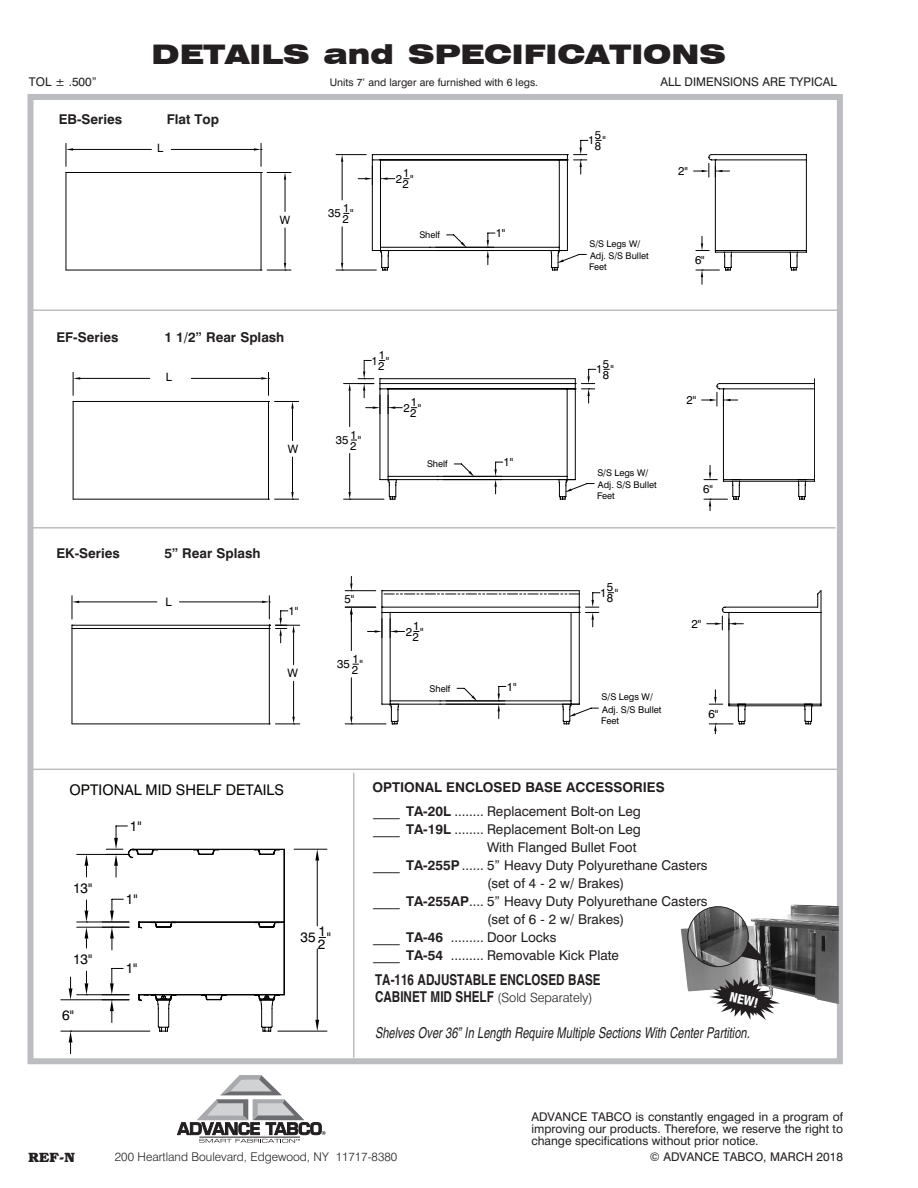
<style>
.page{position:relative;width:918px;height:1188px;background:#fff}
.page>*{position:absolute;margin:0;border:0;box-sizing:border-box;transform-origin:0 0}
.t1{font:900 expanded 27px "Swiss 721 BT";color:#231f20}
.t2{font:italic condensed 15px "Helvetica";color:#231f20;scale:.9 1}
.t3{font:700 condensed 15px "Helvetica";color:#231f20;scale:.95 1}
.t4{font:14.7px "Swiss 721 BT";color:#040503}
.t5{font:13.8px "Swiss 721 BT";color:#040503}
.t6{font:13.65px/12.9px "Swiss 721 BT";color:#040503}
.t7{font:13.5px/18px "Swiss 721 BT";color:#231f20}
.t8{font:700 13.5px "Swiss 721 BT";color:#231f20}
.t9{font:700 13.5px "Bookman";color:#231f20}
.t10{font:800 condensed 13.2px "Helvetica Neue";color:#fff}
.t11{font:300 12.75px "Swiss 721 BT";color:#231f20}
.t12{font:12px/12px "Swiss 721 BT";color:#231f20;text-align:justify}
.t13{font:300 12px "Swiss 721 BT";color:#231f20}
.t14{font:11.55px/10.8px "Swiss 721 BT";color:#040503}
.t15{font:10.5px "Swiss 721 BT";color:#231f20}
.t16{font:9.3px/12.1px "Swiss 721 BT";color:#040503}
.t17{font:9.15px/12.1px "Swiss 721 BT";color:#040503}
.s1{font-weight:700}
.s2{font-family:"Helvetica";font-weight:700;font-stretch:condensed;font-size:15px}
</style>
<div class="page">
<div style="left:27px;top:94px;width:816px;height:970px;background:#fff;border:6px solid #bcbdc0"></div>
<svg style="left:66px;top:143px;width:741px;height:128px"></svg>
<svg style="left:574px;top:140px;width:14px;height:9px"></svg>
<svg style="left:700px;top:271px;width:4px;height:13px"></svg>
<svg style="left:726px;top:163px;width:4px;height:14px"></svg>
<svg style="left:66px;top:149px;width:660px;height:122px"></svg>
<svg style="left:73px;top:372px;width:742px;height:128px"></svg>
<svg style="left:581px;top:369px;width:15px;height:9px"></svg>
<svg style="left:709px;top:500px;width:3px;height:10px"></svg>
<svg style="left:734px;top:392px;width:4px;height:14px"></svg>
<svg style="left:358px;top:360px;width:44px;height:18px"></svg>
<svg style="left:73px;top:378px;width:661px;height:122px"></svg>
<hr style="left:72px;top:724px;width:197px;height:1px;background:#040503">
<svg style="left:740px;top:638px;width:81px;height:86px"></svg>
<svg style="left:275px;top:724px;width:25px;height:1px"></svg>
<hr style="left:345px;top:724px;width:41px;height:1px;background:#040503">
<svg style="left:709px;top:724px;width:24px;height:10px"></svg>
<svg style="left:740px;top:590px;width:81px;height:48px"></svg>
<svg style="left:350px;top:576px;width:3px;height:14px"></svg>
<svg style="left:72px;top:590px;width:668px;height:134px"></svg>
<svg style="left:177px;top:1075px;width:149px;height:68px"></svg>
<hr style="left:32px;top:527px;width:804px;height:2px;background:#bcbdc0">
<hr style="left:33px;top:769px;width:806px;height:1px;background:#bcbdc0">
<hr style="left:29px;top:310px;width:809px;height:1px;background:#bcbdc0">
<hr style="left:294px;top:849px;width:33px;height:1px;background:#040503">
<hr style="left:278px;top:1031px;width:49px;height:1px;background:#040503">
<hr style="left:317px;top:861px;width:1px;height:65px;background:#040503">
<hr style="left:317px;top:949px;width:1px;height:71px;background:#040503">
<svg style="left:315px;top:849px;width:4px;height:12px"></svg>
<svg style="left:315px;top:1020px;width:4px;height:11px"></svg>
<hr style="left:61px;top:1000px;width:68px;height:1px;background:#040503">
<hr style="left:61px;top:1031px;width:89px;height:1px;background:#040503">
<svg style="left:69px;top:826px;width:216px;height:228px"></svg>
<hr style="left:353px;top:773px;width:1px;height:285px;background:#bcbdc0">
<img style="left:681px;top:905px;width:158px;height:99px">
<svg style="left:736px;top:939px;width:32px;height:23px"></svg>
<img style="left:688px;top:907px;width:60px;height:60px;border-radius:30px">
<div style="left:687px;top:906px;width:62px;height:61px;border:1px solid #231f20;border-radius:50%"></div>
<svg style="left:709px;top:976px;width:71px;height:44px"></svg>
<p class="t1" style="left:152px;top:38px;width:576px">DETAILS and SPECIFICATIONS</p>
<p class="t12" style="left:29px;top:76px;width:69px">TOL ± .500”</p>
<p class="t15" style="left:330px;top:76px;width:210px">Units 7’ and larger are furnished with 6 legs.</p>
<p class="t12" style="left:660px;top:76px;width:178px">ALL DIMENSIONS ARE TYPICAL</p>
<p class="t8" style="left:59px;top:111px;width:65px">EB-Series</p>
<p class="t8" style="left:167px;top:111px;width:54px">Flat Top</p>
<p class="t14" style="left:157px;top:143px;width:8px">L</p>
<p class="t14" style="left:280px;top:214px;width:12px">W</p>
<p class="t14" style="left:328px;top:208px;width:14px">35</p>
<p class="t14" style="left:343px;top:202px;width:8px">1<br>2</p>
<p class="t14" style="left:350px;top:208px;width:5px">"</p>
<p class="t14" style="left:396px;top:173px;width:8px">2</p>
<p class="t14" style="left:403px;top:168px;width:8px">1<br>2</p>
<p class="t14" style="left:410px;top:173px;width:5px">"</p>
<p class="t17" style="left:419px;top:229px;width:22px">Shelf</p>
<p class="t14" style="left:496px;top:228px;width:11px">1"</p>
<p class="t14" style="left:588px;top:135px;width:8px">1</p>
<p class="t14" style="left:595px;top:129px;width:8px">5<br>8</p>
<p class="t14" style="left:603px;top:135px;width:5px">"</p>
<p class="t17" style="left:589px;top:237px;width:61px">S/S Legs W/<br>Adj. S/S Bullet</p>
<p class="t17" style="left:589px;top:260px;width:19px">Feet</p>
<p class="t14" style="left:678px;top:165px;width:11px">2"</p>
<p class="t14" style="left:695px;top:255px;width:11px">6"</p>
<p class="t8" style="left:56px;top:329px;width:64px">EF-Series</p>
<p class="t8" style="left:164px;top:329px;width:122px">1 1/2” Rear Splash</p>
<p class="t14" style="left:166px;top:372px;width:8px">L</p>
<p class="t14" style="left:288px;top:443px;width:12px">W</p>
<p class="t8" style="left:56px;top:545px;width:65px">EK-Series</p>
<p class="t8" style="left:164px;top:545px;width:98px">5” Rear Splash</p>
<p class="t14" style="left:165px;top:596px;width:8px">L</p>
<p class="t14" style="left:289px;top:605px;width:11px">1"</p>
<p class="t14" style="left:288px;top:668px;width:12px">W</p>
<p class="t14" style="left:372px;top:355px;width:8px">1</p>
<p class="t14" style="left:378px;top:350px;width:8px">1<br>2</p>
<p class="t14" style="left:386px;top:355px;width:5px">"</p>
<p class="t14" style="left:336px;top:435px;width:14px">35</p>
<p class="t14" style="left:350px;top:429px;width:8px">1<br>2</p>
<p class="t14" style="left:358px;top:435px;width:5px">"</p>
<p class="t14" style="left:404px;top:402px;width:8px">2</p>
<p class="t14" style="left:410px;top:397px;width:8px">1<br>2</p>
<p class="t14" style="left:418px;top:402px;width:5px">"</p>
<p class="t17" style="left:427px;top:458px;width:22px">Shelf</p>
<p class="t14" style="left:503px;top:457px;width:11px">1"</p>
<p class="t14" style="left:345px;top:593px;width:11px">5"</p>
<p class="t14" style="left:337px;top:659px;width:14px">35</p>
<p class="t14" style="left:352px;top:653px;width:8px">1<br>2</p>
<p class="t14" style="left:360px;top:659px;width:5px">"</p>
<p class="t14" style="left:406px;top:626px;width:8px">2</p>
<p class="t14" style="left:412px;top:620px;width:8px">1<br>2</p>
<p class="t14" style="left:420px;top:626px;width:5px">"</p>
<p class="t16" style="left:429px;top:682px;width:22px">Shelf</p>
<p class="t14" style="left:507px;top:681px;width:11px">1"</p>
<p class="t14" style="left:596px;top:364px;width:8px">1</p>
<p class="t14" style="left:603px;top:358px;width:8px">5<br>8</p>
<p class="t14" style="left:610px;top:364px;width:5px">"</p>
<p class="t17" style="left:597px;top:467px;width:61px">S/S Legs W/<br>Adj. S/S Bullet</p>
<p class="t17" style="left:597px;top:490px;width:19px">Feet</p>
<p class="t14" style="left:686px;top:394px;width:11px">2"</p>
<p class="t14" style="left:703px;top:484px;width:11px">6"</p>
<p class="t14" style="left:600px;top:587px;width:8px">1</p>
<p class="t14" style="left:607px;top:582px;width:8px">5<br>8</p>
<p class="t14" style="left:615px;top:587px;width:5px">"</p>
<p class="t16" style="left:602px;top:691px;width:61px">S/S Legs W/<br>Adj. S/S Bullet</p>
<p class="t16" style="left:601px;top:714px;width:19px">Feet</p>
<p class="t14" style="left:691px;top:618px;width:11px">2"</p>
<p class="t14" style="left:708px;top:709px;width:11px">6"</p>
<p class="t4" style="left:70px;top:781px;width:216px">OPTIONAL MID SHELF DETAILS</p>
<p class="t5" style="left:130px;top:818px;width:13px">1"</p>
<p class="t5" style="left:73px;top:880px;width:21px">13"</p>
<p class="t5" style="left:73px;top:951px;width:21px">13"</p>
<p class="t5" style="left:62px;top:1007px;width:13px">6"</p>
<p class="t5" style="left:126px;top:891px;width:13px">1"</p>
<p class="t5" style="left:126px;top:960px;width:13px">1"</p>
<p class="t5" style="left:301px;top:929px;width:17px">35</p>
<p class="t6" style="left:318px;top:924px;width:10px">1<br>2</p>
<p class="t5" style="left:327px;top:929px;width:6px">"</p>
<p class="t8" style="left:372px;top:779px;width:294px">OPTIONAL ENCLOSED BASE ACCESSORIES</p>
<p class="t7" style="left:373px;top:802px;width:269px">____ <span class="s1">TA-20L</span> ........ Replacement Bolt-on Leg</p>
<p class="t7" style="left:487px;top:820px;width:155px;text-indent:-114px">____ <span class="s1">TA-19L</span> ........ Replacement Bolt-on Leg<br>With Flanged Bullet Foot</p>
<p class="t7" style="left:373px;top:856px;width:336px">____ <span class="s1">TA-255P</span>...... 5” Heavy Duty Polyurethane Casters</p>
<p class="t7" style="left:487px;top:874px;width:139px">(set of 4 - 2 w/ Brakes)</p>
<p class="t7" style="left:373px;top:892px;width:336px">____ <span class="s1">TA-255AP</span>.... 5” Heavy Duty Polyurethane Casters</p>
<p class="t7" style="left:487px;top:910px;width:139px">(set of 6 - 2 w/ Brakes)</p>
<p class="t7" style="left:373px;top:928px;width:185px">____ <span class="s1">TA-46</span> ......... Door Locks</p>
<p class="t7" style="left:373px;top:946px;width:247px">____ <span class="s1">TA-54</span> ......... Removable Kick Plate</p>
<p class="t3" style="left:375px;top:971px;width:239px">TA-116 ADJUSTABLE ENCLOSED BASE</p>
<p class="t11" style="left:375px;top:989px;width:219px"><span class="s2">CABINET MID SHELF</span> (Sold Separately)</p>
<p class="t2" style="left:375px;top:1024px;width:418px">Shelves Over 36” In Length Require Multiple Sections With Center Partition.</p>
<p class="t10" style="left:732px;top:989px;width:31px;rotate:13deg">NEW!</p>
<p class="t9" style="left:28px;top:1149px;width:48px">REF-N</p>
<p class="t13" style="left:115px;top:1149px;width:284px">200 Heartland Boulevard, Edgewood, NY 11717-8380</p>
<p class="t12" style="left:531px;top:1110px;width:313px">ADVANCE TABCO is constantly engaged in a program of improving our products. Therefore, we reserve the right to change specifications without prior notice.</p>
<p class="t12" style="left:650px;top:1150px;width:195px">© ADVANCE TABCO, MARCH 2018</p>
</div>
